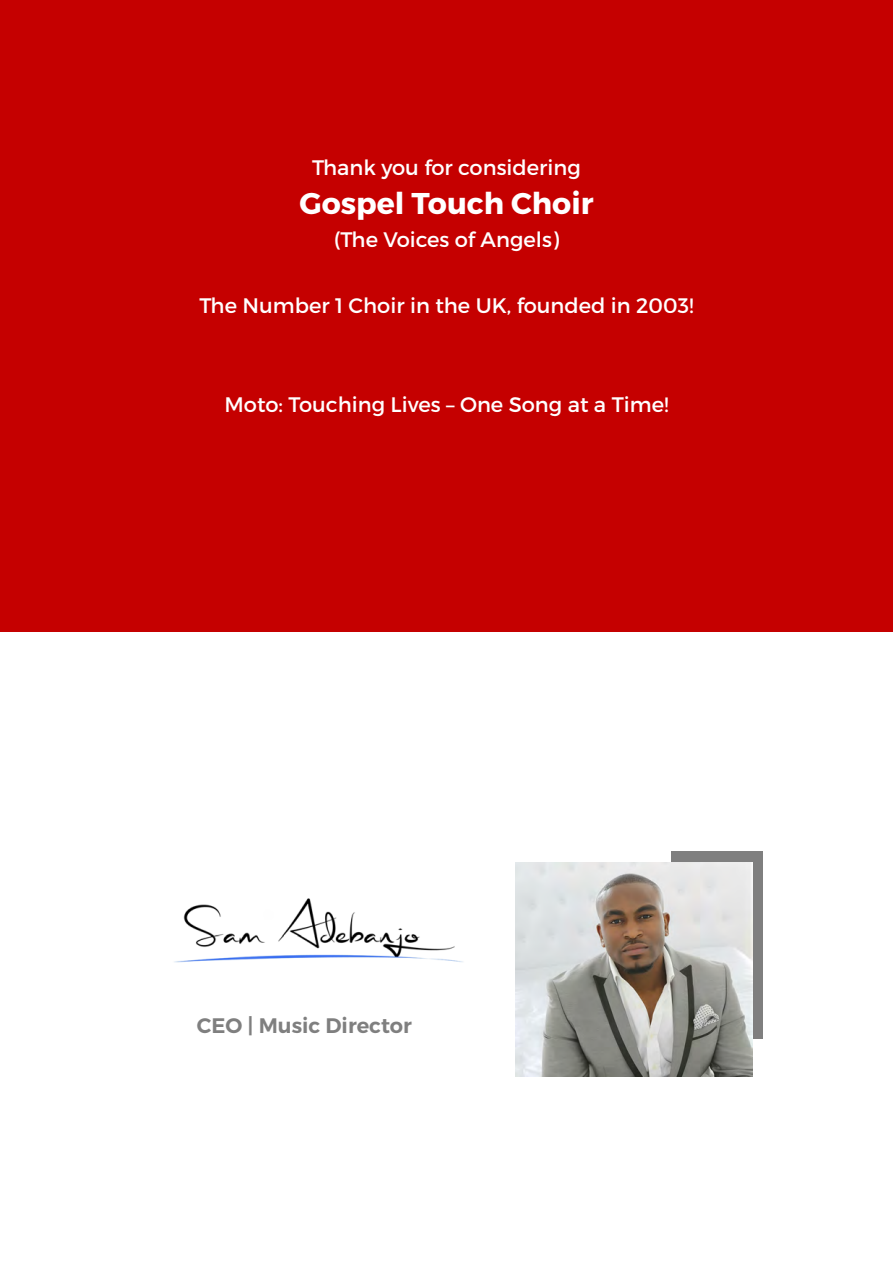
<style>
.page{position:relative;width:893px;height:1263px;background:#fff}
.page>*{position:absolute;margin:0;border:0;box-sizing:border-box;transform-origin:0 0}
.t1{font:700 30px "Montserrat";color:#fff}
.t2{font:21px "Montserrat";color:#fff}
.t3{font:600 21px "Montserrat";color:#7f7f7f}
</style>
<div class="page">
<div style="left:0;top:0;width:893px;height:631px;background:#c50000"></div>
<div style="left:671px;top:852px;width:91px;height:187px;background:#7f7f7f"></div>
<img style="left:516px;top:863px;width:236px;height:213px">
<img style="left:174px;top:898px;width:289px;height:65px">
<p class="t2" style="left:312px;top:154px;width:270px">Thank you for considering</p>
<h1 class="t1" style="left:299px;top:184px;width:295px">Gospel Touch Choir</h1>
<p class="t2" style="left:334px;top:226px;width:227px">(The Voices of Angels)</p>
<p class="t2" style="left:200px;top:292px;width:495px">The Number 1 Choir in the UK, founded in 2003!</p>
<p class="t2" style="left:224px;top:391px;width:445px">Moto: Touching Lives – One Song at a Time!</p>
<p class="t3" style="left:197px;top:1013px;width:216px">CEO | Music Director</p>
</div>
